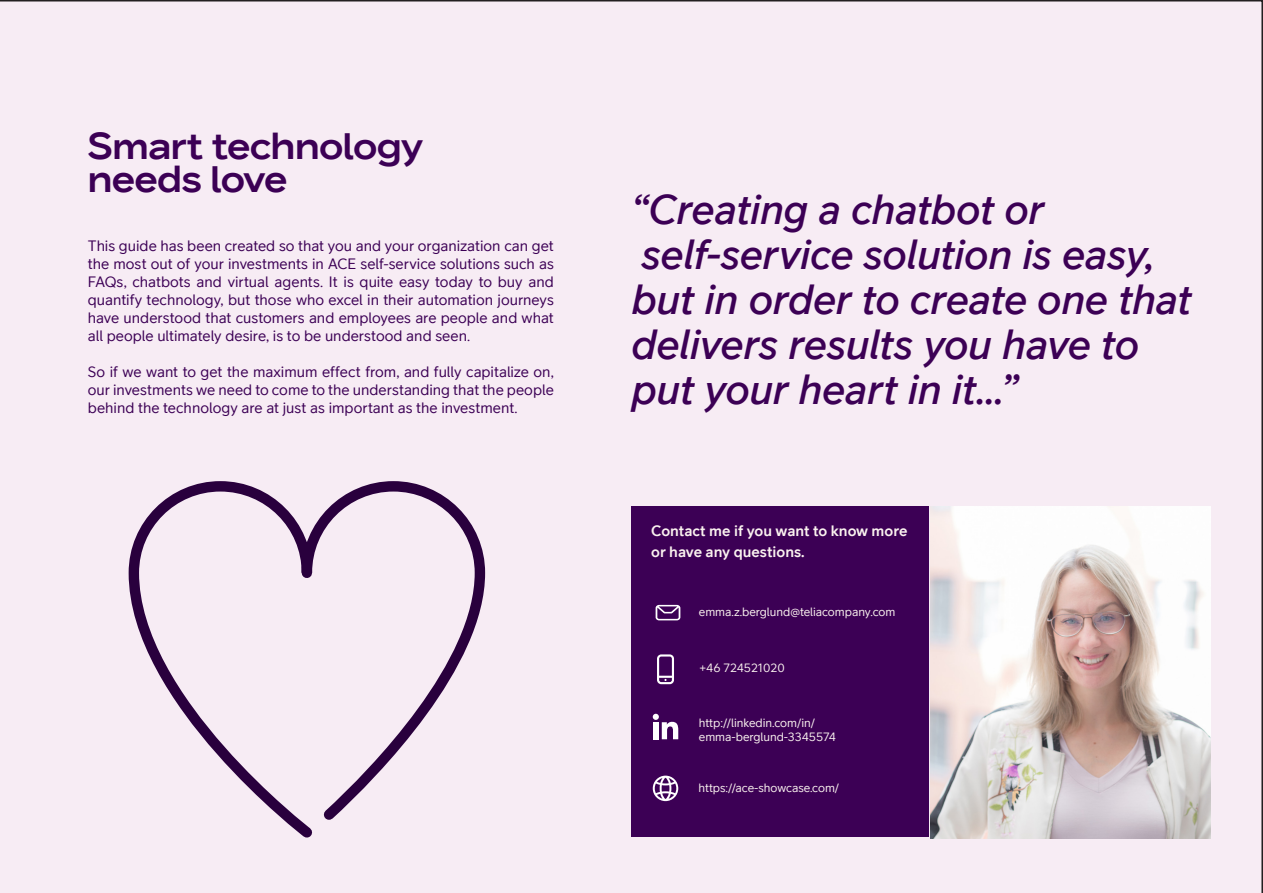
<style>
.page{position:relative;width:1263px;height:893px;background:#f7ecf4}
.page>*{position:absolute;margin:0;border:0;box-sizing:border-box;transform-origin:0 0}
.t1{font:italic 500 42px/45px "Telia Sans";letter-spacing:-.01em;color:#3c0055}
.t2{font:37.5px/33px "Telia Sans Heading Heading";letter-spacing:-.005em;color:#3c0055}
.t3{font:15px/18px "Telia Sans";color:#3c0055;text-align:justify}
.t4{font:700 15px/21.6px "Telia Sans";color:#faf2ef}
.t5{font:12px/14.4px "Telia Sans";color:#faf2ef}
</style>
<div class="page">
<div style="left:88px;top:93px;width:421px;height:99px;background:#f7ecf4"></div>
<div style="left:88px;top:237px;width:466px;height:203px;background:#f7ecf4"></div>
<div style="left:631px;top:506px;width:298px;height:330px;background:#3c0055"></div>
<svg style="left:657px;top:654px;width:17px;height:30px"></svg>
<svg style="left:656px;top:605px;width:24px;height:15px"></svg>
<svg style="left:653px;top:714px;width:25px;height:25px"></svg>
<div style="left:653px;top:722px;width:5px;height:17px;background:#fff"></div>
<img style="left:930px;top:506px;width:280px;height:333px">
<svg style="left:123px;top:476px;width:367px;height:367px"></svg>
<svg style="left:653px;top:776px;width:25px;height:25px"></svg>
<p class="t2" style="left:88px;top:130px;width:337px">Smart technology needs love</p>
<p class="t3" style="left:88px;top:237px;width:467px">This guide has been created so that you and your organization can get the most out of your investments in ACE self-service solutions such as FAQs, chatbots and virtual agents. It is quite easy today to buy and quantify technology, but those who excel in their automation journeys have understood that customers and employees are people and what all people ultimately desire, is to be understood and seen.</p>
<p class="t3" style="left:88px;top:363px;width:467px">So if we want to get the maximum effect from, and fully capitalize on, our investments we need to come to the understanding that the people behind the technology are at just as important as the investment.</p>
<p class="t1" style="left:631px;top:187px;width:562px">“Creating a chatbot or self-service solution is easy, but in order to create one that delivers results you have to put your heart in it…”</p>
<p class="t4" style="left:651px;top:520px;width:258px">Contact me if you want to know more or have any questions.</p>
<p class="t5" style="left:699px;top:605px;width:198px">emma.z.berglund@teliacompany.com</p>
<p class="t5" style="left:700px;top:660px;width:87px">+46 724521020</p>
<p class="t5" style="left:699px;top:716px;width:139px">http://linkedin.com/in/ emma-berglund-3345574</p>
<p class="t5" style="left:698px;top:780px;width:142px">https://ace-showcase.com/</p>
</div>
